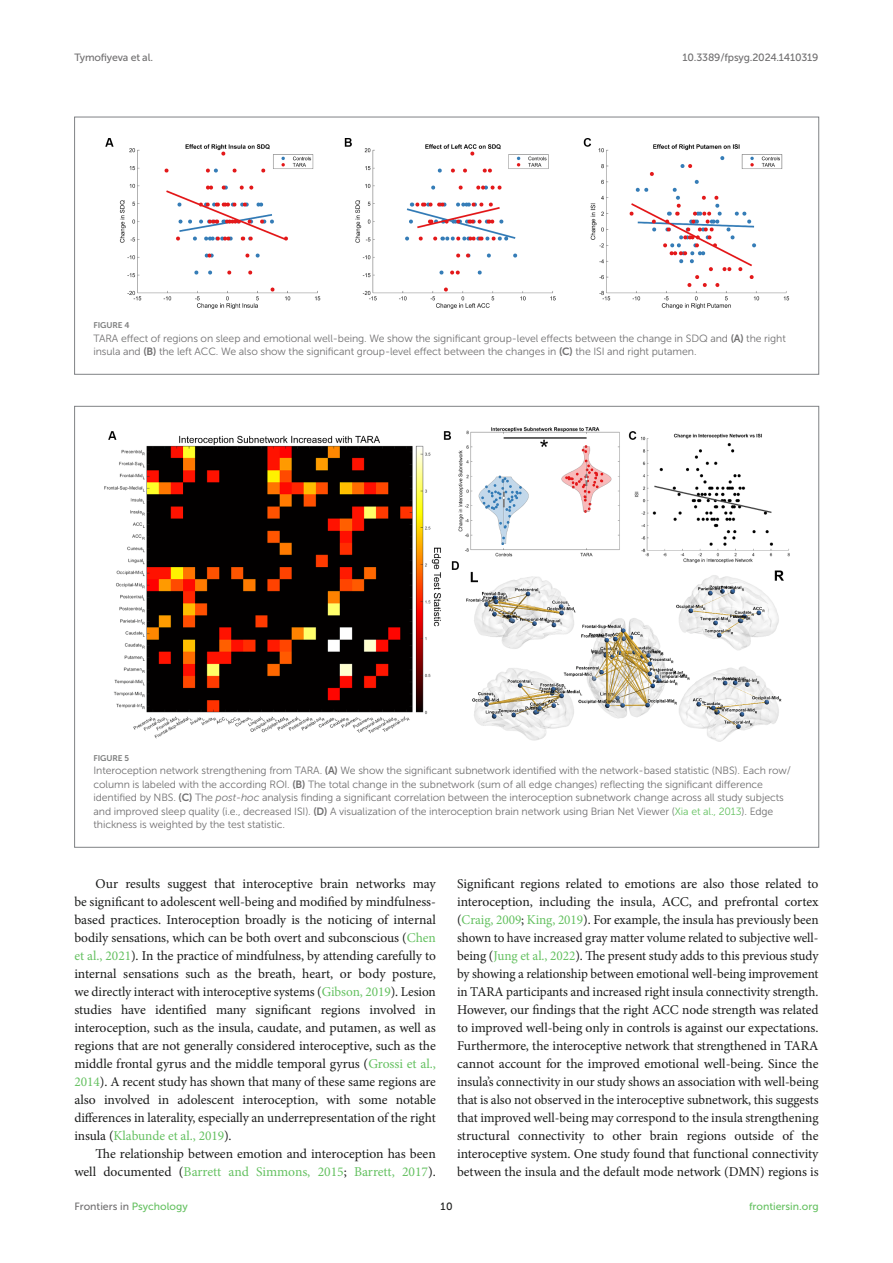
<style>
.page{position:relative;width:893px;height:1263px;background:#fff}
.page>*{position:absolute;margin:0;border:0;box-sizing:border-box;transform-origin:0 0}
.TEXT{font:13.5px/18px "Minion Pro";letter-spacing:-.005em;color:#1b1c1b;text-align:justify}
.FIG_LEG{font:10.5px/13.5px "Museo Sans 300";letter-spacing:-.01em;color:#706f70}
.t1{font:10.5px "Museo Sans 500";letter-spacing:-.015em;color:#706f70}
.t2{font:10.5px "Museo Sans 500";color:#65c161}
.t3{font:10.5px "Museo Sans 500";color:#1b1c1b}
.FIG_HD{font:8.25px "Museo Sans 700";letter-spacing:-.01em;color:#7e7f7f}
.s1{font-family:"Museo Sans 700"}
.s2{font-style:italic}
.s3{color:#65c161}
</style>
<div class="page">
<img style="left:105px;top:138px;width:685px;height:171px">
<div style="left:74px;top:117px;width:745px;height:257px;border:1px solid #808285"></div>
<img style="left:104px;top:427px;width:686px;height:315px">
<p class="t1" style="left:74px;top:51px;width:80px">Tymofiyeva et al.</p>
<p class="t1" style="left:683px;top:51px;width:137px">10.3389/fpsyg.2024.1410319</p>
<p class="FIG_HD" style="left:94px;top:321px;width:37px">FIGURE 4</p>
<p class="FIG_LEG" style="left:94px;top:332px;width:694px">TARA effect of regions on sleep and emotional well-being. We show the significant group-level effects between the change in SDQ and <span class="s1">(A)</span> the right insula and <span class="s1">(B)</span> the left ACC. We also show the significant group-level effect between the changes in <span class="s1">(C)</span> the ISI and right putamen.</p>
<p class="FIG_HD" style="left:94px;top:753px;width:37px">FIGURE 5</p>
<p class="FIG_LEG" style="left:94px;top:764px;width:699px">Interoception network strengthening from TARA. <span class="s1">(A)</span> We show the significant subnetwork identified with the network-based statistic (NBS). Each row/ column is labeled with the according ROI. <span class="s1">(B)</span> The total change in the subnetwork (sum of all edge changes) reflecting the significant difference identified by NBS. <span class="s1">(C)</span> The <span class="s2">post-hoc</span> analysis finding a significant correlation between the interoception subnetwork change across all study subjects and improved sleep quality (i.e., decreased ISI). <span class="s1">(D)</span> A visualization of the interoception brain network using Brian Net Viewer (<span class="s3">Xia et al., 2013</span>). Edge thickness is weighted by the test statistic.</p>
<p class="TEXT" style="left:74px;top:875px;width:363px;text-indent:21px">Our results suggest that interoceptive brain networks may be significant to adolescent well-being and modified by mindfulness&shy;based practices. Interoception broadly is the noticing of internal bodily sensations, which can be both overt and subconscious (<span class="s3">Chen et al., 2021</span>). In the practice of mindfulness, by attending carefully to internal sensations such as the breath, heart, or body posture, we directly interact with interoceptive systems (<span class="s3">Gibson, 2019</span>). Lesion studies have identified many significant regions involved in interoception, such as the insula, caudate, and putamen, as well as regions that are not generally considered interoceptive, such as the middle frontal gyrus and the middle temporal gyrus (<span class="s3">Grossi et al., 2014</span>). A recent study has shown that many of these same regions are also involved in adolescent interoception, with some notable differences in laterality, especially an underrepresentation of the right insula (<span class="s3">Klabunde et al., 2019</span>).</p>
<p class="TEXT" style="left:74px;top:1145px;width:363px;text-align:right">The relationship between emotion and interoception has been well documented (<span class="s3">Barrett and Simmons, 2015</span>; <span class="s3">Barrett, 2017</span>).</p>
<p class="TEXT" style="left:457px;top:875px;width:363px">Significant regions related to emotions are also those related to interoception, including the insula, ACC, and prefrontal cortex (<span class="s3">Craig, 2009</span>; <span class="s3">King, 2019</span>). For example, the insula has previously been shown to have increased gray matter volume related to subjective well&shy;being (<span class="s3">Jung et al., 2022</span>). The present study adds to this previous study by showing a relationship between emotional well-being improvement in TARA participants and increased right insula connectivity strength.<br>However, our findings that the right ACC node strength was related to improved well-being only in controls is against our expectations.<br>Furthermore, the interoceptive network that strengthened in TARA cannot account for the improved emotional well-being. Since the insula’s connectivity in our study shows an association with well-being that is also not observed in the interoceptive subnetwork, this suggests that improved well-being may correspond to the insula strengthening structural connectivity to other brain regions outside of the interoceptive system. One study found that functional connectivity between the insula and the default mode network (DMN) regions is</p>
<p class="t1" style="left:74px;top:1200px;width:115px">Frontiers in <span class="s3">Psychology</span></p>
<p class="t3" style="left:440px;top:1200px;width:14px">10</p>
<p class="t2" style="left:749px;top:1200px;width:71px">frontiersin.org</p>
</div>
